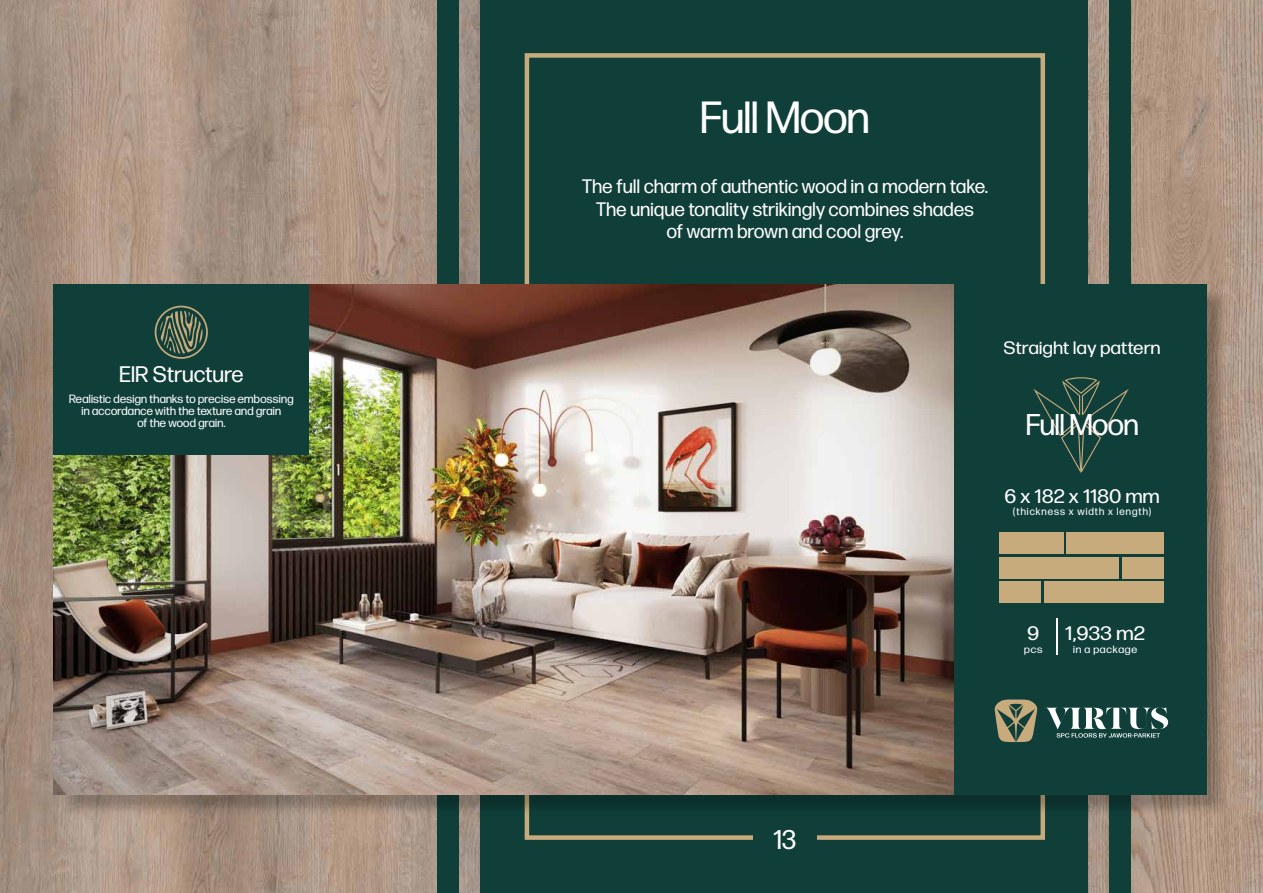
<style>
.page{position:relative;width:1263px;height:893px;background:#103f3a}
.page>*{position:absolute;margin:0;border:0;box-sizing:border-box;transform-origin:0 0}
.t1{font:45px "Forma DJR Display";color:#fff}
.t2{font:30px "Forma DJR Display";color:#fff}
.t3{font:27px "Forma DJR Display";color:#fff}
.t4{font:22.5px "Forma DJR Display";letter-spacing:.025em;color:#fff}
.t5{font:19.5px/22.5px "Forma DJR Display";letter-spacing:.025em;color:#fff;text-align:center}
.t6{font:19.5px "Forma DJR Display";letter-spacing:.025em;color:#fff;scale:1.1 1}
.t7{font:19.5px "Forma DJR Display";letter-spacing:.025em;color:#fff;scale:1.13 1}
.t8{font:18px "Forma DJR Display";letter-spacing:.025em;color:#fff;scale:1.08 1}
.t9{font:12px/12px "Forma DJR Display";letter-spacing:.025em;color:#fff;text-align:center}
.t10{font:10.5px "Forma DJR Display";letter-spacing:.1em;color:#fff}
.t11{font:10.5px "Forma DJR Display";letter-spacing:.07em;color:#fff;scale:1.08 1}
.t12{font:10.5px "Forma DJR Display";letter-spacing:.1em;color:#fff;scale:1.08 1}
</style>
<div class="page">
<img style="left:0;top:0;width:479px;height:893px">
<img style="left:1088px;top:0;width:175px;height:893px">
<div style="left:438px;top:0;width:21px;height:893px;background:#103f3a"></div>
<div style="left:1110px;top:0;width:21px;height:893px;background:#103f3a"></div>
<div style="left:62px;top:288px;width:1166px;height:529px;background:#000;opacity:.25"></div>
<div style="left:58px;top:284px;width:1148px;height:511px;background:#103f3a"></div>
<img style="left:54px;top:284px;width:900px;height:511px">
<div style="left:54px;top:284px;width:255px;height:170px;background:#103f3a"></div>
<svg style="left:155px;top:306px;width:53px;height:53px"></svg>
<svg style="left:994px;top:699px;width:43px;height:43px"></svg>
<svg style="left:1046px;top:707px;width:122px;height:31px"></svg>
<svg style="left:1033px;top:377px;width:96px;height:95px"></svg>
<div style="left:1066px;top:532px;width:97px;height:22px;background:#c8ab7c"></div>
<div style="left:999px;top:557px;width:120px;height:22px;background:#c8ab7c"></div>
<div style="left:1122px;top:557px;width:41px;height:22px;background:#c8ab7c"></div>
<div style="left:1044px;top:582px;width:119px;height:21px;background:#c8ab7c"></div>
<div style="left:999px;top:532px;width:64px;height:22px;background:#c8ab7c"></div>
<div style="left:999px;top:582px;width:42px;height:21px;background:#c8ab7c"></div>
<hr style="left:1056px;top:618px;width:1px;height:37px;background:#fff">
<p class="t4" style="left:119px;top:360px;width:125px">EIR Structure</p>
<p class="t9" style="left:69px;top:392px;width:226px">Realistic design thanks to precise embossing in accordance with the texture and grain<br>of the wood grain.</p>
<h1 class="t1" style="left:700px;top:90px;width:170px">Full Moon</h1>
<p class="t5" style="left:582px;top:175px;width:407px">The full charm of authentic wood in a modern take.<br>The unique tonality strikingly combines shades<br>of warm brown and cool grey.</p>
<p class="t8" style="left:1004px;top:336px;width:146px">Straight lay pattern</p>
<h2 class="t2" style="left:1026px;top:407px;width:114px">Full Moon</h2>
<p class="t6" style="left:1005px;top:484px;width:142px">6 x 182 x 1180 mm</p>
<p class="t10" style="left:1013px;top:505px;width:139px">(thickness x width x length)</p>
<p class="t7" style="left:1027px;top:622px;width:12px">9</p>
<p class="t12" style="left:1024px;top:643px;width:18px">pcs</p>
<p class="t7" style="left:1065px;top:622px;width:72px">1,933 m2</p>
<p class="t11" style="left:1073px;top:643px;width:61px">in a package</p>
<h3 class="t3" style="left:774px;top:823px;width:24px">13</h3>
</div>
